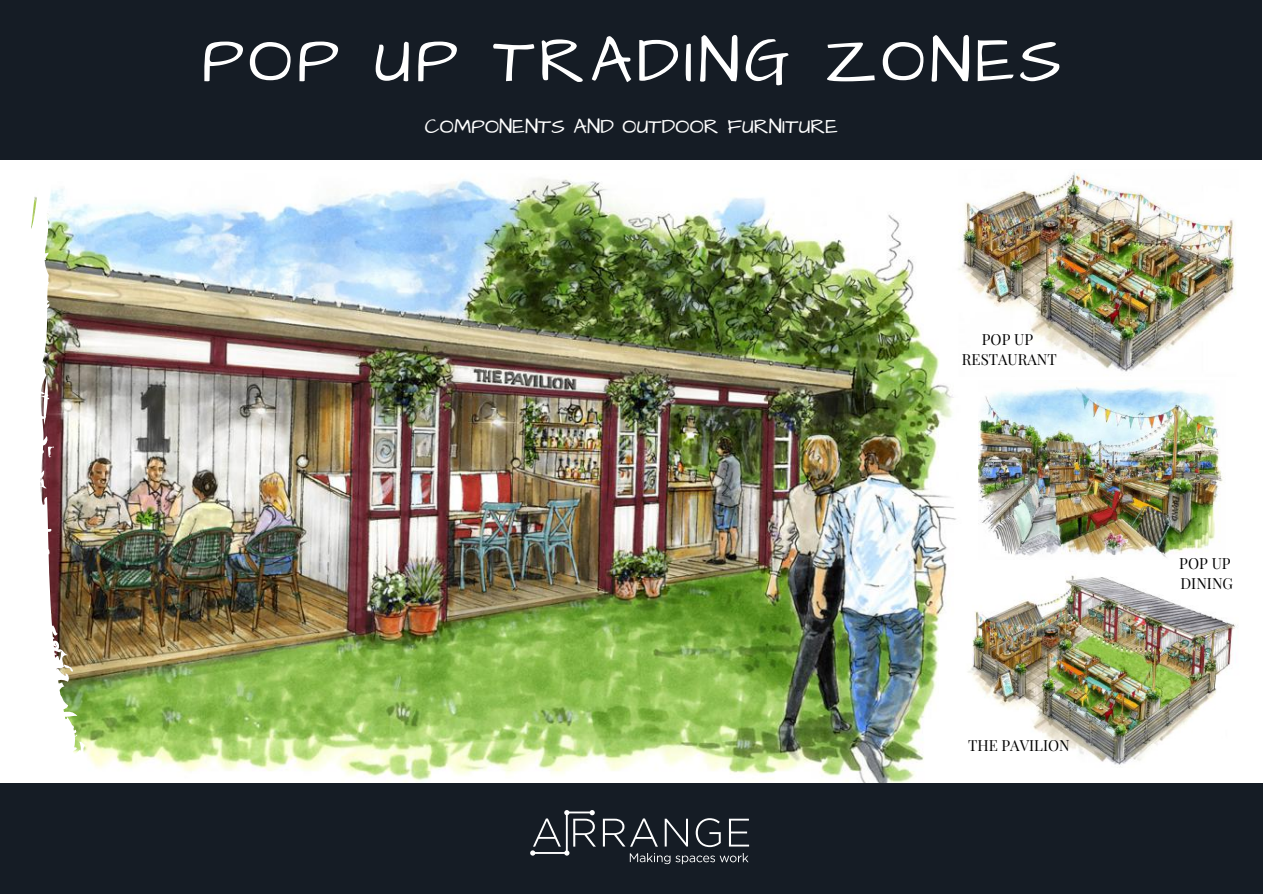
<style>
.page{position:relative;width:1263px;height:894px;background:#fff}
.page>*{position:absolute;margin:0;border:0;box-sizing:border-box;transform-origin:0 0}
.t1{font:66px "Architects Daughter";letter-spacing:.07em;color:#fff}
.t2{font:21px "Architects Daughter";letter-spacing:.005em;color:#fff}
.t3{font:15px/20.2px "Playfair Display";color:#000}
</style>
<div class="page">
<img style="left:89px;top:159px;width:889px;height:623px">
<img style="left:0;top:13px;width:89px;height:745px">
<div style="left:1px;top:0;width:1261px;height:159px;background:#151c25"></div>
<div style="left:0;top:782px;width:1263px;height:111px;background:#151c25"></div>
<svg style="left:530px;top:810px;width:66px;height:45px"></svg>
<svg style="left:603px;top:818px;width:55px;height:28px"></svg>
<svg style="left:665px;top:818px;width:23px;height:28px"></svg>
<svg style="left:696px;top:818px;width:25px;height:28px"></svg>
<svg style="left:729px;top:818px;width:20px;height:28px"></svg>
<svg style="left:630px;top:853px;width:118px;height:10px"></svg>
<img style="left:962px;top:559px;width:276px;height:210px">
<img style="left:947px;top:169px;width:289px;height:207px">
<img style="left:978px;top:387px;width:246px;height:171px">
<h1 class="t1" style="left:202px;top:16px;width:861px">POP UP TRADING ZONES</h1>
<h2 class="t2" style="left:425px;top:112px;width:415px">COMPONENTS AND OUTDOOR FURNITURE</h2>
<p class="t3" style="left:962px;top:328px;width:96px;text-align:center">POP UP<br>RESTAURANT</p>
<p class="t3" style="left:968px;top:734px;width:103px">THE PAVILION</p>
<p class="t3" style="left:1179px;top:552px;width:55px">POP UP<br>DINING</p>
</div>
